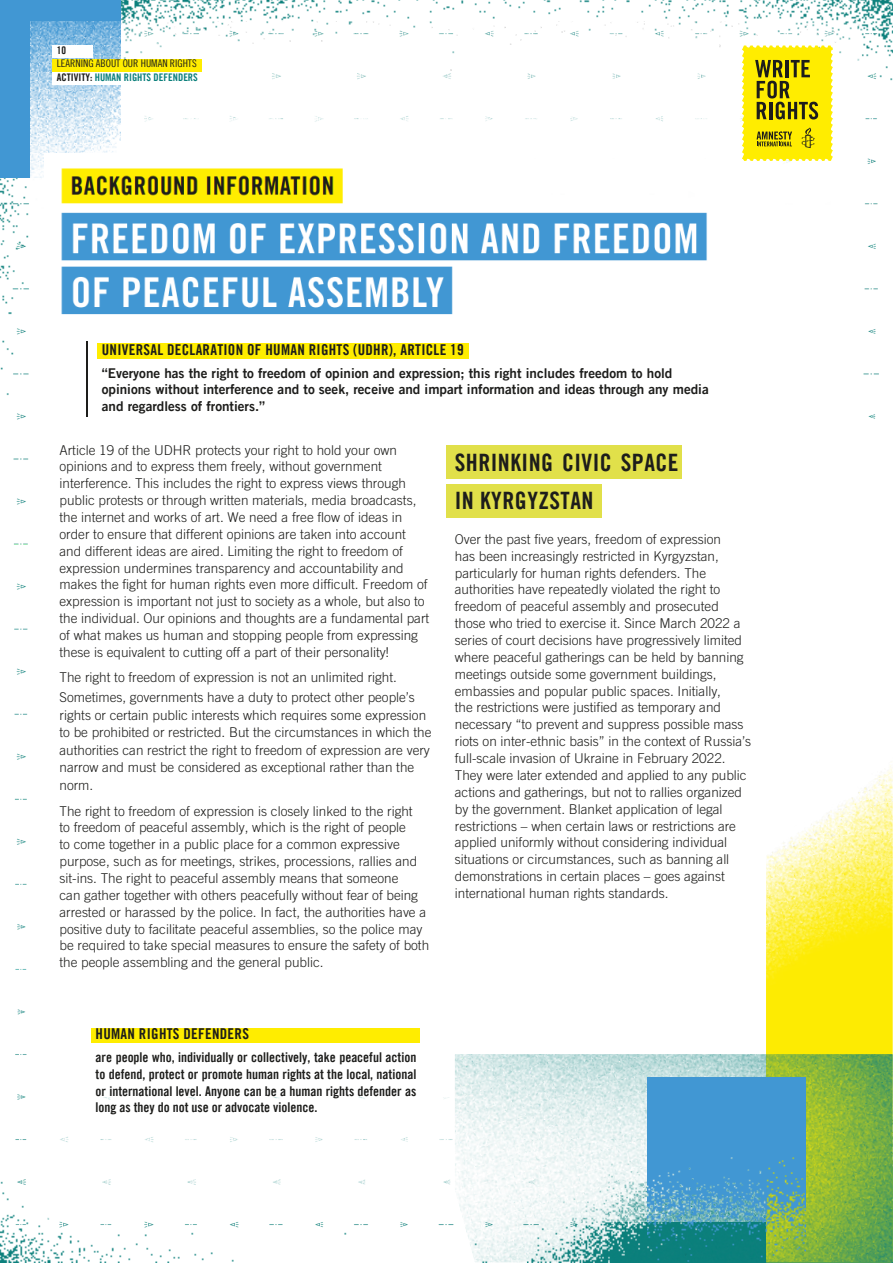
<style>
.page{position:relative;width:893px;height:1264px;background:#fff}
.page>*{position:absolute;margin:0;border:0;box-sizing:border-box;transform-origin:0 0}
.t1{font:24px/38.2px "Amnesty Trade Gothic Bd Cn 20";letter-spacing:.02em;color:#1d1d1b}
.t2{font:15px "Amnesty Trade Gothic Bd Cn 20";letter-spacing:.02em;color:#1d1d1b}
.t3{font:300 13.5px/16.8px "Amnesty Trade Gothic";color:#1d1d1b}
.t4{font:13.5px/16.8px "Amnesty Trade Gothic Bd Cn 20";color:#1d1d1b;text-align:justify}
.t5{font:13.5px/16.8px "Amnesty Trade Gothic Bd 2";color:#1d1d1b}
.t6{font:10.5px "Amnesty Trade Gothic Bd Cn 20";color:#0c807c}
.t7{font:10.5px "Amnesty Trade Gothic Cn 18";color:#1d1d1b}
.t8{font:10.5px "Amnesty Trade Gothic Bd Cn 20";color:#1d1d1b}
.s1{color:#1d1d1b}
</style>
<div class="page">
<img style="left:0;top:0;width:892px;height:1262px">
<div style="left:0;top:0;width:120px;height:178px;background:#4197d3"></div>
<img style="left:30px;top:21px;width:831px;height:1200px">
<img style="left:523px;top:845px;width:243px;height:209px">
<div style="left:45px;top:153px;width:478px;height:943px;background:#fff"></div>
<div style="left:517px;top:423px;width:375px;height:422px;background:#fff"></div>
<img style="left:766px;top:765px;width:126px;height:289px">
<img style="left:455px;top:1054px;width:437px;height:208px">
<img style="left:647px;top:1077px;width:158px;height:185px">
<div style="left:53px;top:59px;width:148px;height:12px;background:#ffed00"></div>
<div style="left:53px;top:73px;width:149px;height:12px;background:#fff"></div>
<div style="left:53px;top:45px;width:40px;height:12px;background:#fff"></div>
<div style="left:91px;top:1027px;width:329px;height:15px;background:#ffed00"></div>
<div style="left:98px;top:343px;width:370px;height:15px;background:#ffed00"></div>
<hr style="left:87px;top:341px;width:1px;height:75px;background:#1d1d1b">
<div style="left:446px;top:446px;width:235px;height:33px;background:#e1e04a"></div>
<div style="left:446px;top:485px;width:155px;height:32px;background:#e1e04a"></div>
<svg style="left:741px;top:45px;width:91px;height:116px;background:#dbcc10"></svg>
<img style="left:61px;top:159px;width:668px;height:166px">
<p class="t8" style="left:57px;top:43px;width:11px">10</p>
<p class="t7" style="left:57px;top:57px;width:141px">LEARNING ABOUT OUR HUMAN RIGHTS</p>
<p class="t6" style="left:57px;top:70px;width:142px"><span class="s1">ACTIVITY:</span> HUMAN RIGHTS DEFENDERS</p>
<p class="t2" style="left:102px;top:340px;width:363px">UNIVERSAL DECLARATION OF HUMAN RIGHTS (UDHR), ARTICLE 19</p>
<p class="t5" style="left:102px;top:364px;width:608px">“Everyone has the right to freedom of opinion and expression; this right includes freedom to hold opinions without interference and to seek, receive and impart information and ideas through any media and regardless of frontiers.”</p>
<p class="t3" style="left:59px;top:441px;width:358px">Article 19 of the UDHR protects your right to hold your own opinions and to express them freely, without government interference. This includes the right to express views through public protests or through written materials, media broadcasts, the internet and works of art. We need a free flow of ideas in</p>
<p class="t3" style="left:59px;top:525px;width:348px">order to ensure that different opinions are taken into account</p>
<p class="t3" style="left:59px;top:542px;width:371px">and different ideas are aired. Limiting the right to freedom of expression undermines transparency and accountability and makes the fight for human rights even more difficult. Freedom of expression is important not just to society as a whole, but also to the individual. Our opinions and thoughts are a fundamental part of what makes us human and stopping people from expressing these is equivalent to cutting off a part of their personality!</p>
<p class="t3" style="left:59px;top:668px;width:339px">The right to freedom of expression is not an unlimited right.</p>
<p class="t3" style="left:59px;top:688px;width:357px">Sometimes, governments have a duty to protect other people’s</p>
<p class="t3" style="left:59px;top:706px;width:368px">rights or certain public interests which requires some expression</p>
<p class="t3" style="left:59px;top:723px;width:373px">to be prohibited or restricted. But the circumstances in which the</p>
<p class="t3" style="left:59px;top:741px;width:372px">authorities can restrict the right to freedom of expression are very</p>
<p class="t3" style="left:59px;top:758px;width:356px">narrow and must be considered as exceptional rather than the</p>
<p class="t3" style="left:59px;top:776px;width:35px">norm.</p>
<p class="t3" style="left:59px;top:802px;width:354px">The right to freedom of expression is closely linked to the right</p>
<p class="t3" style="left:59px;top:819px;width:348px">to freedom of peaceful assembly, which is the right of people</p>
<p class="t3" style="left:59px;top:835px;width:342px">to come together in a public place for a common expressive</p>
<p class="t3" style="left:59px;top:852px;width:359px">purpose, such as for meetings, strikes, processions, rallies and</p>
<p class="t3" style="left:59px;top:869px;width:340px">sit-ins. The right to peaceful assembly means that someone</p>
<p class="t3" style="left:59px;top:886px;width:360px">can gather together with others peacefully without fear of being</p>
<p class="t3" style="left:59px;top:903px;width:368px">arrested or harassed by the police. In fact, the authorities have a</p>
<p class="t3" style="left:59px;top:920px;width:364px">positive duty to facilitate peaceful assemblies, so the police may</p>
<p class="t3" style="left:59px;top:937px;width:371px">be required to take special measures to ensure the safety of both</p>
<p class="t3" style="left:59px;top:953px;width:265px">the people assembling and the general public.</p>
<p class="t1" style="left:455px;top:442px;width:225px">SHRINKING CIVIC SPACE<br>IN KYRGYZSTAN</p>
<p class="t3" style="left:455px;top:530px;width:268px">Over the past five years, freedom of expression</p>
<p class="t3" style="left:455px;top:547px;width:267px">has been increasingly restricted in Kyrgyzstan, particularly for human rights defenders. The authorities have repeatedly violated the right to freedom of peaceful assembly and prosecuted</p>
<p class="t3" style="left:455px;top:614px;width:290px">those who tried to exercise it. Since March 2022 a series of court decisions have progressively limited where peaceful gatherings can be held by banning meetings outside some government buildings, embassies and popular public spaces. Initially,</p>
<p class="t3" style="left:455px;top:699px;width:298px">the restrictions were justified as temporary and necessary “to prevent and suppress possible mass riots on inter-ethnic basis” in the context of Russia’s full-scale invasion of Ukraine in February 2022.<br>They were later extended and applied to any public actions and gatherings, but not to rallies organized by the government. Blanket application of legal restrictions – when certain laws or restrictions are applied uniformly without considering individual situations or circumstances, such as banning all demonstrations in certain places – goes against international human rights standards.</p>
<p class="t2" style="left:96px;top:1024px;width:155px">HUMAN RIGHTS DEFENDERS</p>
<p class="t4" style="left:96px;top:1048px;width:322px">are people who, individually or collectively, take peaceful action to defend, protect or promote human rights at the local, national or international level. Anyone can be a human rights defender as long as they do not use or advocate violence.</p>
</div>
